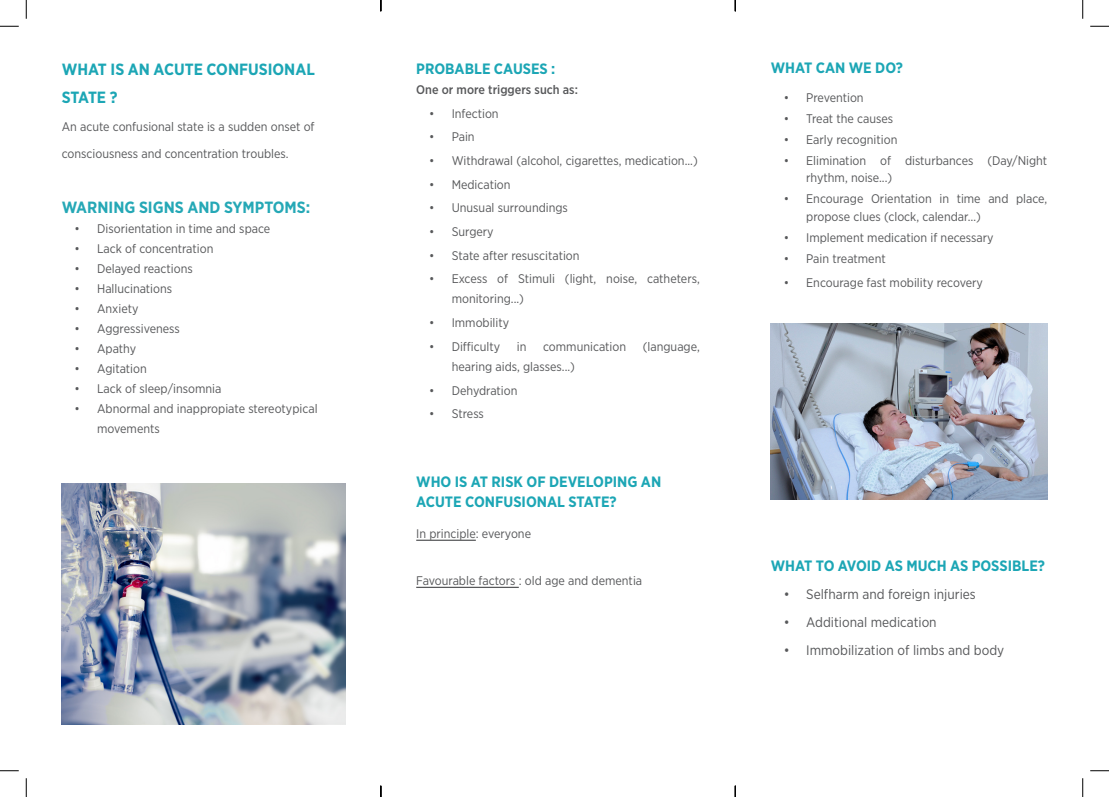
<style>
.page{position:relative;width:1109px;height:797px;background:#fff}
.page>*{position:absolute;margin:0;border:0;box-sizing:border-box;transform-origin:0 0}
._01_H2_blau{font:700 16.25px/27.5px "Gotham Narrow";color:#1ca6b5}
._01_H2_blau-2{font:700 16.25px "Gotham Narrow";color:#25a8b6}
.Paragraph_Style_3{font:700 15px/20.1px "Gotham Narrow";color:#1ca6b5}
._02_body{font:700 15px "Gotham Narrow";color:#1ca6b5}
.t1{font:13.75px "Gotham Narrow";color:#57585a}
._01_H2_blau-3{font:12.5px/17.5px "Gotham Narrow";color:#57585a}
.Paragraph_Style_3-2{font:12.5px "Gotham Narrow";color:#57585a}
._02_body-2{font:500 12.5px "Gotham Narrow";color:#57585a}
</style>
<div class="page">
<hr style="left:416px;top:539px;width:60px;height:2px;background:#57585a">
<hr style="left:416px;top:586px;width:103px;height:2px;background:#57585a">
<img style="left:62px;top:483px;width:283px;height:241px">
<img style="left:770px;top:323px;width:277px;height:177px">
<svg style="left:0;top:25px;width:19px;height:2px"></svg>
<svg style="left:1090px;top:25px;width:18px;height:2px"></svg>
<svg style="left:0;top:770px;width:19px;height:1px"></svg>
<svg style="left:1090px;top:770px;width:18px;height:1px"></svg>
<svg style="left:25px;top:0;width:2px;height:19px"></svg>
<svg style="left:25px;top:778px;width:2px;height:19px"></svg>
<svg style="left:1082px;top:0;width:1px;height:19px"></svg>
<svg style="left:1082px;top:778px;width:1px;height:19px"></svg>
<svg style="left:380px;top:785px;width:1px;height:12px"></svg>
<svg style="left:734px;top:0;width:2px;height:11px"></svg>
<svg style="left:734px;top:785px;width:2px;height:12px"></svg>
<p class="_01_H2_blau" style="left:62px;top:56px;width:255px">WHAT IS AN ACUTE CONFUSIONAL<br>STATE ?</p>
<p class="_01_H2_blau-3" style="left:62px;top:112px;width:254px;line-height:27.5px">An acute confusional state is a sudden onset of consciousness and concentration troubles.</p>
<p class="_01_H2_blau-2" style="left:62px;top:197px;width:250px">WARNING SIGNS AND SYMPTOMS:</p>
<p class="_01_H2_blau-3" style="left:75px;top:220px;width:197px">• Disorientation in time and space</p>
<p class="_01_H2_blau-3" style="left:75px;top:240px;width:140px">• Lack of concentration</p>
<p class="_01_H2_blau-3" style="left:75px;top:260px;width:120px">• Delayed reactions</p>
<p class="_01_H2_blau-3" style="left:75px;top:280px;width:99px">• Hallucinations</p>
<p class="_01_H2_blau-3" style="left:75px;top:300px;width:65px">• Anxiety</p>
<p class="_01_H2_blau-3" style="left:75px;top:320px;width:107px">• Aggressiveness</p>
<p class="_01_H2_blau-3" style="left:75px;top:340px;width:63px">• Apathy</p>
<p class="_01_H2_blau-3" style="left:75px;top:360px;width:74px">• Agitation</p>
<p class="_01_H2_blau-3" style="left:75px;top:380px;width:148px">• Lack of sleep/insomnia</p>
<p class="_01_H2_blau-3" style="left:97px;top:398px;width:222px;line-height:20px;text-indent:-22px">• Abnormal and inappropiate stereotypical movements</p>
<p class="_02_body" style="left:416px;top:59px;width:141px">PROBABLE CAUSES :</p>
<p class="_02_body-2" style="left:416px;top:81px;width:163px">One or more triggers such as:</p>
<p class="_01_H2_blau-3" style="left:429px;top:104px;width:71px">• Infection</p>
<p class="_01_H2_blau-3" style="left:429px;top:128px;width:47px">• Pain</p>
<p class="_01_H2_blau-3" style="left:429px;top:151px;width:270px">• Withdrawal (alcohol, cigarettes, medication...)</p>
<p class="_01_H2_blau-3" style="left:429px;top:175px;width:83px">• Medication</p>
<p class="_01_H2_blau-3" style="left:429px;top:199px;width:140px">• Unusual surroundings</p>
<p class="_01_H2_blau-3" style="left:429px;top:222px;width:66px">• Surgery</p>
<p class="_01_H2_blau-3" style="left:429px;top:246px;width:152px">• State after resuscitation</p>
<p class="_01_H2_blau-3" style="left:451px;top:268px;width:250px;line-height:20.1px;text-indent:-22px">• Excess of Stimuli (light, noise, catheters, monitoring...)</p>
<p class="_01_H2_blau-3" style="left:429px;top:314px;width:81px">• Immobility</p>
<p class="_01_H2_blau-3" style="left:429px;top:337px;width:72px">• Difficulty</p>
<p class="_01_H2_blau-3" style="left:517px;top:337px;width:11px">in</p>
<p class="_01_H2_blau-3" style="left:543px;top:337px;width:84px">communication</p>
<p class="_01_H2_blau-3" style="left:643px;top:337px;width:58px">(language,</p>
<p class="_01_H2_blau-3" style="left:451px;top:357px;width:125px">hearing aids, glasses...)</p>
<p class="_01_H2_blau-3" style="left:429px;top:381px;width:90px">• Dehydration</p>
<p class="_01_H2_blau-3" style="left:429px;top:405px;width:56px">• Stress</p>
<p class="Paragraph_Style_3" style="left:416px;top:471px;width:246px">WHO IS AT RISK OF DEVELOPING AN<br>ACUTE CONFUSIONAL STATE?</p>
<p class="Paragraph_Style_3-2" style="left:416px;top:525px;width:116px">In principle: everyone</p>
<p class="Paragraph_Style_3-2" style="left:416px;top:572px;width:227px">Favourable factors : old age and dementia</p>
<p class="Paragraph_Style_3" style="left:770px;top:58px;width:134px">WHAT CAN WE DO?</p>
<p class="_01_H2_blau-3" style="left:783px;top:88px;width:81px">• Prevention</p>
<p class="_01_H2_blau-3" style="left:783px;top:109px;width:111px">• Treat the causes</p>
<p class="_01_H2_blau-3" style="left:783px;top:130px;width:115px">• Early recognition</p>
<p class="_01_H2_blau-3" style="left:806px;top:151px;width:242px;text-indent:-22px">• Elimination of disturbances (Day/Night rhythm, noise...)</p>
<p class="_01_H2_blau-3" style="left:806px;top:190px;width:242px;text-indent:-22px">• Encourage Orientation in time and place, propose clues (clock, calendar…)</p>
<p class="_01_H2_blau-3" style="left:783px;top:228px;width:211px">• Implement medication if necessary</p>
<p class="_01_H2_blau-3" style="left:783px;top:249px;width:103px">• Pain treatment</p>
<p class="_01_H2_blau-3" style="left:783px;top:273px;width:201px">• Encourage fast mobility recovery</p>
<p class="Paragraph_Style_3" style="left:770px;top:555px;width:276px">WHAT TO AVOID AS MUCH AS POSSIBLE?</p>
<p class="t1" style="left:783px;top:585px;width:194px">• Selfharm and foreign injuries</p>
<p class="t1" style="left:783px;top:613px;width:154px">• Additional medication</p>
<p class="t1" style="left:783px;top:642px;width:222px">• Immobilization of limbs and body</p>
</div>
